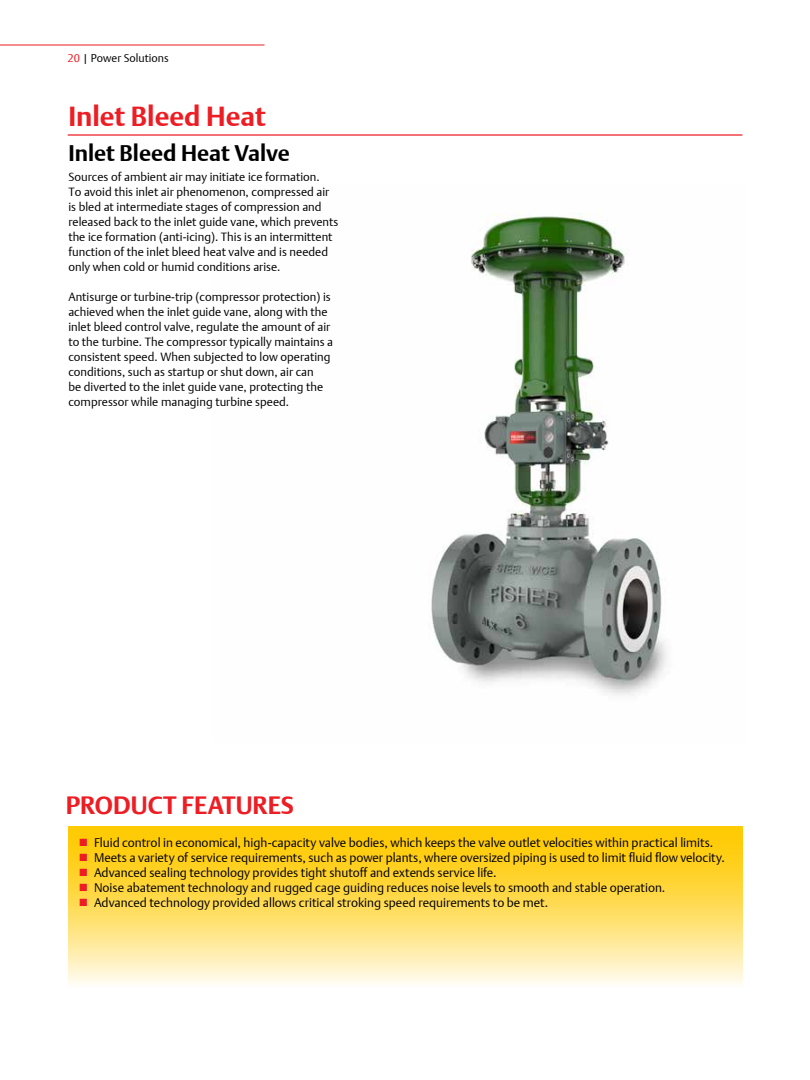
<style>
.page{position:relative;width:810px;height:1080px;background:#fff}
.page>*{position:absolute;margin:0;border:0;box-sizing:border-box;transform-origin:0 0}
.t1{font:700 27.5px "DTL Argo T";color:#ed1d24}
.t2{font:700 25px "DTL Argo T";color:#ed1d24}
.t3{font:700 22.5px "DTL Argo T";color:#000}
.t4{font:300 12.5px "DTL Argo T";color:#000}
.t5{font:300 11.88px/15px "DTL Argo T";color:#000}
.t6{font:300 11.25px "DTL Argo T";color:#000}
.s1{color:#ed1d24}
</style>
<div class="page">
<hr style="left:0;top:45px;width:265px;height:1px;background:#ed1d24">
<img style="left:431px;top:213px;width:236px;height:483px">
<hr style="left:68px;top:134px;width:674px;height:2px;background:#ed1d24">
<svg style="left:68px;top:826px;width:674px;height:158px;background:#ffdd61"></svg>
<p class="t6" style="left:68px;top:51px;width:103px"><span class="s1">20</span> | Power Solutions</p>
<h1 class="t1" style="left:68px;top:100px;width:199px">Inlet Bleed Heat</h1>
<h3 class="t3" style="left:68px;top:139px;width:223px">Inlet Bleed Heat Valve</h3>
<p class="t5" style="left:68px;top:170px;width:271px">Sources of ambient air may initiate ice formation.<br>To avoid this inlet air phenomenon, compressed air is bled at intermediate stages of compression and released back to the inlet guide vane, which prevents the ice formation (anti-icing). This is an intermittent function of the inlet bleed heat valve and is needed only when cold or humid conditions arise.</p>
<p class="t5" style="left:68px;top:290px;width:266px">Antisurge or turbine-trip (compressor protection) is achieved when the inlet guide vane, along with the inlet bleed control valve, regulate the amount of air to the turbine. The compressor typically maintains a consistent speed. When subjected to low operating conditions, such as startup or shut down, air can<br>be diverted to the inlet guide vane, protecting the compressor while managing turbine speed.</p>
<h2 class="t2" style="left:66px;top:791px;width:230px">PRODUCT FEATURES</h2>
<p class="t4" style="left:79px;top:835px;width:636px"><span class="s1">■</span> Fluid control in economical, high-capacity valve bodies, which keeps the valve outlet velocities within practical limits.</p>
<p class="t4" style="left:79px;top:850px;width:648px"><span class="s1">■</span> Meets a variety of service requirements, such as power plants, where oversized piping is used to limit fluid flow velocity.</p>
<p class="t4" style="left:79px;top:865px;width:419px"><span class="s1">■</span> Advanced sealing technology provides tight shutoff and extends service life.</p>
<p class="t4" style="left:79px;top:880px;width:588px"><span class="s1">■</span> Noise abatement technology and rugged cage guiding reduces noise levels to smooth and stable operation.</p>
<p class="t4" style="left:79px;top:895px;width:471px"><span class="s1">■</span> Advanced technology provided allows critical stroking speed requirements to be met.</p>
</div>
